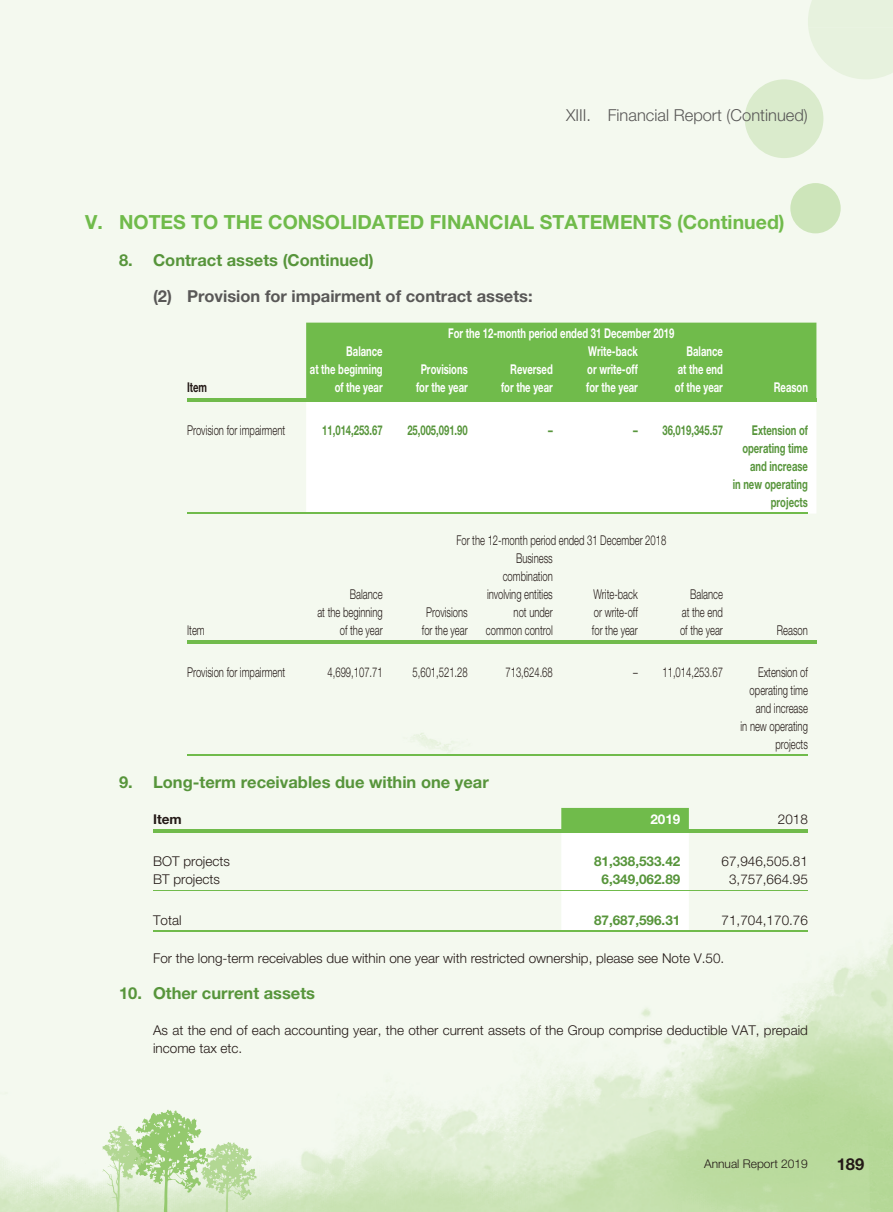
<style>
.page{position:relative;width:893px;height:1212px;background:#f4f9ef}
.page>*{position:absolute;margin:0;border:0;box-sizing:border-box;transform-origin:0 0}
.t1{font:700 19.5px "Helvetica Neue LT Std";color:#70bb4b}
.t2{font:700 16.5px/36px "Helvetica Neue LT Std";color:#595857}
.t3{font:700 16.5px "Helvetica Neue LT Std";color:#57953b}
.t4{font:300 16.5px "Helvetica Neue LT Std";color:#595857}
.t5{font:700 16.5px "Helvetica Neue LT Std";color:#231916}
.t6{font:300 13.5px/18px "Helvetica Neue LT Std";color:#231916;text-align:right;scale:.7 1}
.t7{font:300 13.5px/18px "Helvetica Neue LT Std";color:#231916}
.t8{font:700 13.5px/18px "Helvetica Neue LT Std";color:#fff;text-align:right;scale:.7 1}
.t9{font:700 13.5px/18px "Helvetica Neue LT Std";color:#57953b;text-align:right;scale:.7 1}
.t10{font:700 13.5px "Helvetica Neue LT Std";color:#57953b}
.t11{font:700 13.5px "Helvetica Neue LT Std";color:#231916;scale:.7 1}
.t12{font:700 13.5px "Helvetica Neue LT Std";color:#231916}
.t13{font:700 13.5px "Helvetica Neue LT Std";color:#fff}
.t14{font:300 12px "Helvetica Neue LT Std";color:#231916}
.s1{color:#57953b}
</style>
<div class="page">
<img style="left:0;top:88px;width:893px;height:1124px">
<svg style="left:102px;top:1110px;width:155px;height:102px"></svg>
<div style="left:790px;top:183px;width:51px;height:50px;background:#cde5ba;border-radius:50%"></div>
<div style="left:745px;top:79px;width:78px;height:79px;background:#daebcc;border-radius:50%"></div>
<div style="left:808px;top:0;width:85px;height:28px;background:#e7f2de"></div>
<div style="left:306px;top:323px;width:510px;height:75px;background:#70bb4b"></div>
<div style="left:306px;top:401px;width:510px;height:112px;background:#fff"></div>
<hr style="left:187px;top:398px;width:119px;height:3px;background:#70bb4b">
<hr style="left:306px;top:398px;width:85px;height:3px;background:#70bb4b">
<hr style="left:391px;top:398px;width:85px;height:3px;background:#70bb4b">
<hr style="left:476px;top:398px;width:85px;height:3px;background:#70bb4b">
<hr style="left:561px;top:398px;width:85px;height:3px;background:#70bb4b">
<hr style="left:646px;top:398px;width:85px;height:3px;background:#70bb4b">
<hr style="left:731px;top:398px;width:85px;height:3px;background:#70bb4b">
<hr style="left:187px;top:512px;width:119px;height:1px;background:#70bb4b">
<hr style="left:306px;top:512px;width:85px;height:1px;background:#70bb4b">
<hr style="left:391px;top:512px;width:85px;height:1px;background:#70bb4b">
<hr style="left:476px;top:512px;width:85px;height:1px;background:#70bb4b">
<hr style="left:561px;top:512px;width:85px;height:1px;background:#70bb4b">
<hr style="left:646px;top:512px;width:85px;height:1px;background:#70bb4b">
<hr style="left:731px;top:512px;width:77px;height:1px;background:#70bb4b">
<hr style="left:187px;top:641px;width:119px;height:3px;background:#70bb4b">
<hr style="left:306px;top:641px;width:85px;height:3px;background:#70bb4b">
<hr style="left:391px;top:641px;width:85px;height:3px;background:#70bb4b">
<hr style="left:476px;top:641px;width:85px;height:3px;background:#70bb4b">
<hr style="left:561px;top:641px;width:85px;height:3px;background:#70bb4b">
<hr style="left:646px;top:641px;width:85px;height:3px;background:#70bb4b">
<hr style="left:731px;top:641px;width:85px;height:3px;background:#70bb4b">
<hr style="left:187px;top:755px;width:119px;height:1px;background:#70bb4b">
<hr style="left:306px;top:755px;width:85px;height:1px;background:#70bb4b">
<hr style="left:391px;top:755px;width:85px;height:1px;background:#70bb4b">
<hr style="left:476px;top:755px;width:85px;height:1px;background:#70bb4b">
<hr style="left:561px;top:755px;width:85px;height:1px;background:#70bb4b">
<hr style="left:646px;top:755px;width:85px;height:1px;background:#70bb4b">
<hr style="left:731px;top:755px;width:77px;height:1px;background:#70bb4b">
<svg style="left:561px;top:808px;width:128px;height:122px"></svg>
<hr style="left:153px;top:829px;width:408px;height:3px;background:#70bb4b">
<hr style="left:561px;top:829px;width:128px;height:3px;background:#70bb4b">
<hr style="left:689px;top:829px;width:119px;height:3px;background:#70bb4b">
<hr style="left:153px;top:890px;width:408px;height:1px;background:#70bb4b">
<hr style="left:561px;top:890px;width:128px;height:1px;background:#70bb4b">
<hr style="left:689px;top:890px;width:119px;height:1px;background:#70bb4b">
<hr style="left:153px;top:930px;width:408px;height:1px;background:#70bb4b">
<hr style="left:561px;top:930px;width:128px;height:1px;background:#70bb4b">
<hr style="left:689px;top:930px;width:119px;height:1px;background:#70bb4b">
<p class="t4" style="left:566px;top:110px;width:243px">XIII. Financial Report (Continued)</p>
<p class="t1" style="left:85px;top:215px;width:701px">V. NOTES TO THE CONSOLIDATED FINANCIAL STATEMENTS (Continued)</p>
<p class="t2" style="left:153px;top:244px;width:381px;text-indent:-34px"><span class="s1">8. Contract assets (Continued)<br></span>(2) Provision for impairment of contract assets:</p>
<p class="t8" style="left:448px;top:326px;width:325px">For the 12-month period ended 31 December 2019</p>
<p class="t11" style="left:187px;top:383px;width:30px">Item</p>
<p class="t8" style="left:310px;top:344px;width:106px">Balance<br>at the beginning of the year</p>
<p class="t8" style="left:416px;top:362px;width:75px;text-align:center">Provisions for the year</p>
<p class="t8" style="left:501px;top:362px;width:75px">Reversed for the year</p>
<p class="t8" style="left:586px;top:344px;width:75px;text-align:justify">Write-back or write-off for the year</p>
<p class="t8" style="left:675px;top:344px;width:70px;text-align:justify;text-indent:12px">Balance at the end of the year</p>
<p class="t8" style="left:774px;top:380px;width:50px">Reason</p>
<p class="t6" style="left:187px;top:423px;width:142px">Provision for impairment</p>
<p class="t9" style="left:322px;top:422px;width:88px">11,014,253.67</p>
<p class="t9" style="left:407px;top:422px;width:88px">25,005,091.90</p>
<p class="t9" style="left:548px;top:422px;width:8px">–</p>
<p class="t9" style="left:633px;top:422px;width:130px">– 36,019,345.57</p>
<p class="t9" style="left:733px;top:422px;width:109px">Extension of operating time and increase<br>in new operating projects</p>
<p class="t6" style="left:456px;top:533px;width:301px">For the 12-month period ended 31 December 2018</p>
<p class="t6" style="left:187px;top:623px;width:27px">Item</p>
<p class="t6" style="left:317px;top:587px;width:95px">Balance<br>at the beginning of the year</p>
<p class="t6" style="left:422px;top:605px;width:67px;text-align:center">Provisions for the year</p>
<p class="t6" style="left:486px;top:551px;width:97px">Business combination involving entities not under common control</p>
<p class="t6" style="left:592px;top:587px;width:67px;text-align:justify">Write-back or write-off for the year</p>
<p class="t6" style="left:680px;top:587px;width:63px;text-align:justify;text-indent:10px">Balance at the end of the year</p>
<p class="t6" style="left:777px;top:623px;width:46px">Reason</p>
<p class="t6" style="left:187px;top:665px;width:142px">Provision for impairment</p>
<p class="t6" style="left:328px;top:665px;width:80px">4,699,107.71</p>
<p class="t6" style="left:413px;top:665px;width:80px">5,601,521.28</p>
<p class="t6" style="left:505px;top:665px;width:69px">713,624.68</p>
<p class="t6" style="left:633px;top:665px;width:130px">– 11,014,253.67</p>
<p class="t6" style="left:740px;top:665px;width:98px">Extension of operating time and increase<br>in new operating projects</p>
<p class="t3" style="left:119px;top:776px;width:371px">9. Long-term receivables due within one year</p>
<p class="t12" style="left:153px;top:814px;width:30px">Item</p>
<p class="t13" style="left:650px;top:814px;width:32px">2019</p>
<p class="t7" style="left:778px;top:811px;width:32px">2018</p>
<p class="t7" style="left:153px;top:854px;width:78px">BOT projects</p>
<p class="t10" style="left:594px;top:856px;width:88px">81,338,533.42</p>
<p class="t7" style="left:722px;top:854px;width:88px">67,946,505.81</p>
<p class="t7" style="left:153px;top:872px;width:68px">BT projects</p>
<p class="t10" style="left:602px;top:874px;width:80px">6,349,062.89</p>
<p class="t7" style="left:729px;top:872px;width:80px">3,757,664.95</p>
<p class="t7" style="left:153px;top:912px;width:30px">Total</p>
<p class="t10" style="left:594px;top:915px;width:88px">87,687,596.31</p>
<p class="t7" style="left:722px;top:912px;width:88px">71,704,170.76</p>
<p class="t7" style="left:153px;top:950px;width:573px">For the long-term receivables due within one year with restricted ownership, please see Note V.50.</p>
<p class="t3" style="left:119px;top:987px;width:197px">10. Other current assets</p>
<p class="t7" style="left:153px;top:1022px;width:656px">As at the end of each accounting year, the other current assets of the Group comprise deductible VAT, prepaid income tax etc.</p>
<p class="t14" style="left:704px;top:1159px;width:105px">Annual Report 2019</p>
<p class="t5" style="left:837px;top:1158px;width:29px">189</p>
</div>
